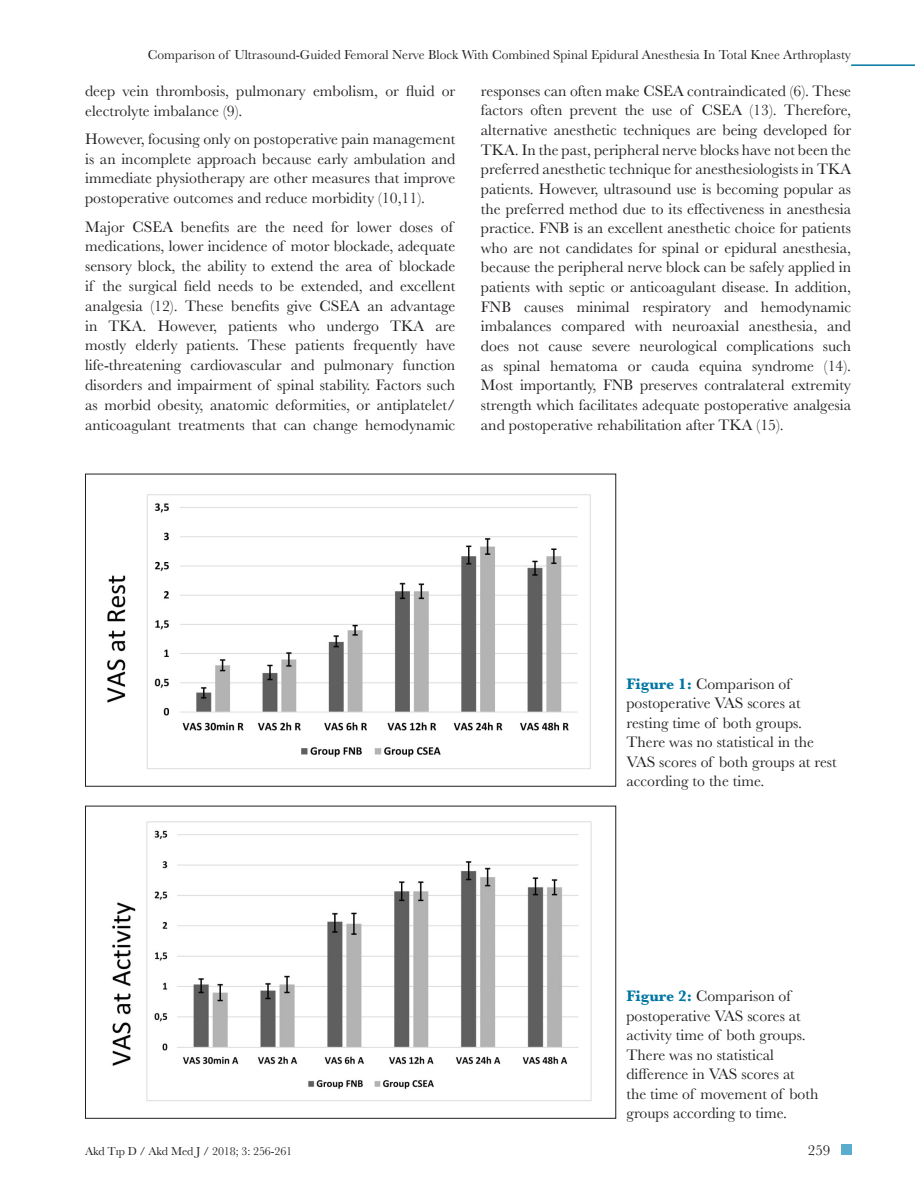
<style>
.page{position:relative;width:915px;height:1191px;background:#fff}
.page>*{position:absolute;margin:0;border:0;box-sizing:border-box;transform-origin:0 0}
.t1{font:15.75px/19.6px "Baskerville";color:#231f20}
.t2{font:15px "Baskerville";color:#231f20}
.t3{font:13.5px "Baskerville";color:#231f20}
.t4{font:12px "Baskerville";letter-spacing:-.01em;color:#231f20}
.s1{font-weight:700;color:#0076a3}
</style>
<div class="page">
<div style="left:840px;top:1144px;width:10px;height:10px;background:#5aadcd"></div>
<hr style="left:850px;top:64px;width:64px;height:2px;background:#0076a3">
<img style="left:107px;top:494px;width:484px;height:275px">
<div style="left:85px;top:474px;width:531px;height:312px;border:1px solid #231f20"></div>
<img style="left:112px;top:821px;width:480px;height:280px">
<div style="left:85px;top:805px;width:531px;height:313px;border:1px solid #231f20"></div>
<p class="t3" style="left:148px;top:46px;width:704px">Comparison of Ultrasound-Guided Femoral Nerve Block With Combined Spinal Epidural Anesthesia In Total Knee Arthroplasty</p>
<p class="t1" style="left:85px;top:81px;width:371px">deep vein thrombosis, pulmonary embolism, or fluid or electrolyte imbalance (9).</p>
<p class="t1" style="left:85px;top:129px;width:371px;text-align:justify">However, focusing only on postoperative pain management is an incomplete approach because early ambulation and immediate physiotherapy are other measures that improve postoperative outcomes and reduce morbidity (10,11).</p>
<p class="t1" style="left:85px;top:217px;width:371px">Major CSEA benefits are the need for lower doses of medications, lower incidence of motor blockade, adequate sensory block, the ability to extend the area of blockade if the surgical field needs to be extended, and excellent analgesia (12). These benefits give CSEA an advantage in TKA. However, patients who undergo TKA are mostly elderly patients. These patients frequently have life-threatening cardiovascular and pulmonary function disorders and impairment of spinal stability. Factors such as morbid obesity, anatomic deformities, or antiplatelet/ anticoagulant treatments that can change hemodynamic</p>
<p class="t1" style="left:480px;top:81px;width:371px;text-align:justify">responses can often make CSEA contraindicated (6). These factors often prevent the use of CSEA (13). Therefore, alternative anesthetic techniques are being developed for TKA. In the past, peripheral nerve blocks have not been the preferred anesthetic technique for anesthesiologists in TKA patients. However, ultrasound use is becoming popular as the preferred method due to its effectiveness in anesthesia practice. FNB is an excellent anesthetic choice for patients who are not candidates for spinal or epidural anesthesia, because the peripheral nerve block can be safely applied in patients with septic or anticoagulant disease. In addition, FNB causes minimal respiratory and hemodynamic imbalances compared with neuroaxial anesthesia, and does not cause severe neurological complications such as spinal hematoma or cauda equina syndrome (14).<br>Most importantly, FNB preserves contralateral extremity strength which facilitates adequate postoperative analgesia and postoperative rehabilitation after TKA (15).</p>
<p class="t4" style="left:85px;top:1143px;width:208px">Akd Tıp D / Akd Med J / 2018; 3: 256-261</p>
<p class="t1" style="left:626px;top:674px;width:212px"><span class="s1">Figure 1:</span> Comparison of postoperative VAS scores at resting time of both groups.<br>There was no statistical in the<br>VAS scores of both groups at rest according to the time.</p>
<p class="t1" style="left:626px;top:986px;width:193px"><span class="s1">Figure 2:</span> Comparison of postoperative VAS scores at activity time of both groups.<br>There was no statistical difference in VAS scores at the time of movement of both groups according to time.</p>
<p class="t2" style="left:807px;top:1140px;width:24px">259</p>
</div>
